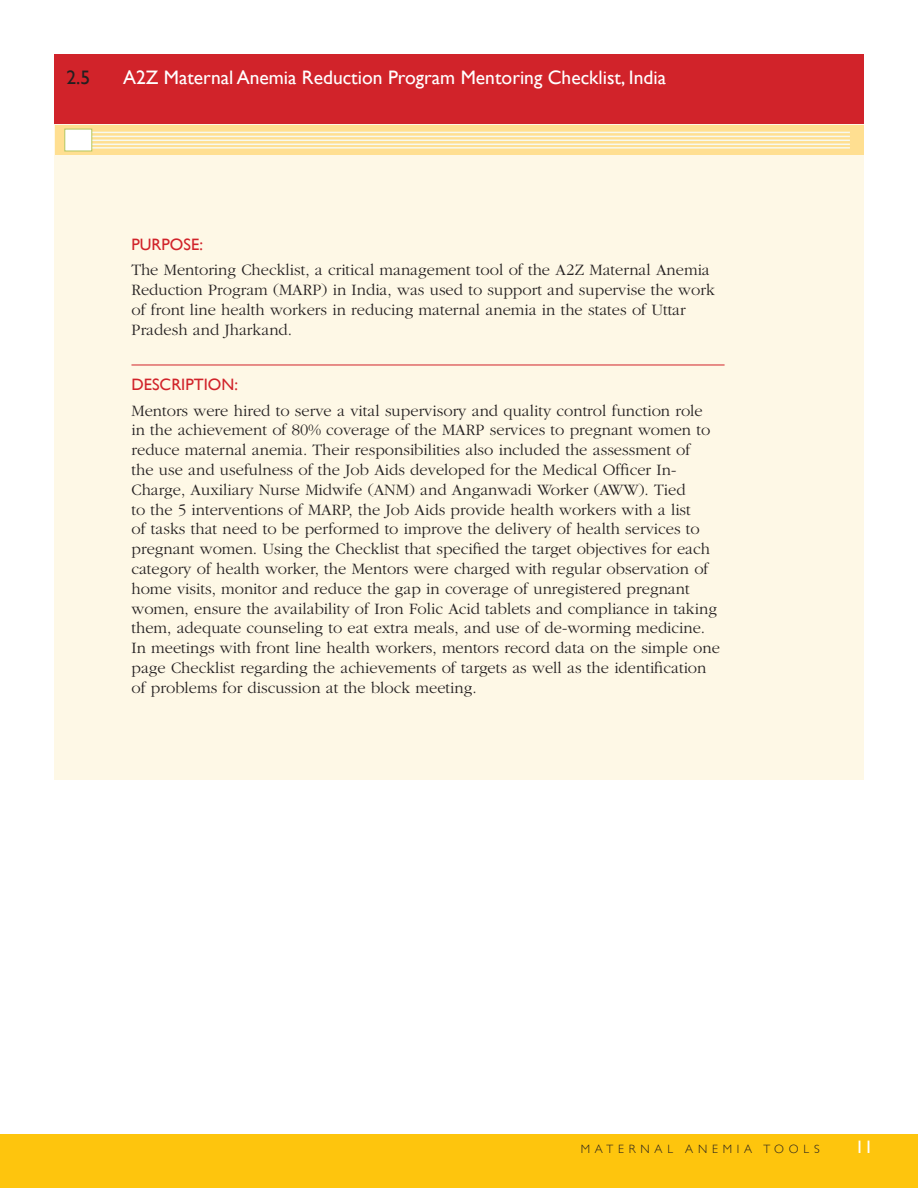
<style>
.page{position:relative;width:918px;height:1188px;background:#fff}
.page>*{position:absolute;margin:0;border:0;box-sizing:border-box;transform-origin:0 0}
.t1{font:19.5px "Gill Sans";color:#fff}
.t2{font:19.5px "Gill Sans";color:#231f20}
.t3{font:18px "Gill Sans";color:#fff}
.Text_Module{font:300 16.5px/19.8px "Garamond";color:#231f20}
.NO3_SH{font:16.5px "Gill Sans";color:#d1232a}
.t4{font:300 12px "Gill Sans";letter-spacing:.4em;color:#231f20}
</style>
<div class="page">
<div style="left:0;top:1134px;width:918px;height:54px;background:#fec50d"></div>
<div style="left:54px;top:119px;width:810px;height:661px;background:#fef8e6"></div>
<svg style="left:55px;top:125px;width:809px;height:30px;background:#fee098"></svg>
<hr style="left:90px;top:132px;width:760px;height:1px;background:#f7f9ef">
<hr style="left:90px;top:136px;width:760px;height:1px;background:#f7f9ef">
<hr style="left:90px;top:140px;width:760px;height:1px;background:#f7f9ef">
<hr style="left:90px;top:144px;width:760px;height:1px;background:#f7f9ef">
<hr style="left:90px;top:147px;width:760px;height:2px;background:#f7f9ef">
<div style="left:64px;top:129px;width:28px;height:22px;background:#fff;border:1px solid #b3c761"></div>
<div style="left:54px;top:54px;width:810px;height:69px;background:#d1232a"></div>
<hr style="left:131px;top:365px;width:594px;height:1px;background:#d1232a">
<p class="t2" style="left:66px;top:66px;width:25px">2.5</p>
<p class="t1" style="left:123px;top:66px;width:544px">A2Z Maternal Anemia Reduction Program Mentoring Checklist, India</p>
<p class="NO3_SH" style="left:131px;top:235px;width:73px">PURPOSE:</p>
<p class="Text_Module" style="left:131px;top:260px;width:585px">The Mentoring Checklist, a critical management tool of the A2Z Maternal Anemia Reduction Program (MARP) in India, was used to support and supervise the work of front line health workers in reducing maternal anemia in the states of Uttar Pradesh and Jharkand.</p>
<p class="NO3_SH" style="left:131px;top:375px;width:108px">DESCRIPTION:</p>
<p class="Text_Module" style="left:131px;top:401px;width:590px">Mentors were hired to serve a vital supervisory and quality control function role in the achievement of 80% coverage of the MARP services to pregnant women to reduce maternal anemia. Their responsibilities also included the assessment of<br>the use and usefulness of the Job Aids developed for the Medical Officer In-Charge, Auxiliary Nurse Midwife (ANM) and Anganwadi Worker (AWW). Tied<br>to the 5 interventions of MARP, the Job Aids provide health workers with a list<br>of tasks that need to be performed to improve the delivery of health services to pregnant women. Using the Checklist that specified the target objectives for each category of health worker, the Mentors were charged with regular observation of home visits, monitor and reduce the gap in coverage of unregistered pregnant women, ensure the availability of Iron Folic Acid tablets and compliance in taking them, adequate counseling to eat extra meals, and use of de-worming medicine.<br>In meetings with front line health workers, mentors record data on the simple one page Checklist regarding the achievements of targets as well as the identification of problems for discussion at the block meeting.</p>
<p class="t4" style="left:581px;top:1142px;width:240px">MATERNAL ANEMIA TOOLS</p>
<p class="t3" style="left:855px;top:1137px;width:19px">11</p>
</div>
